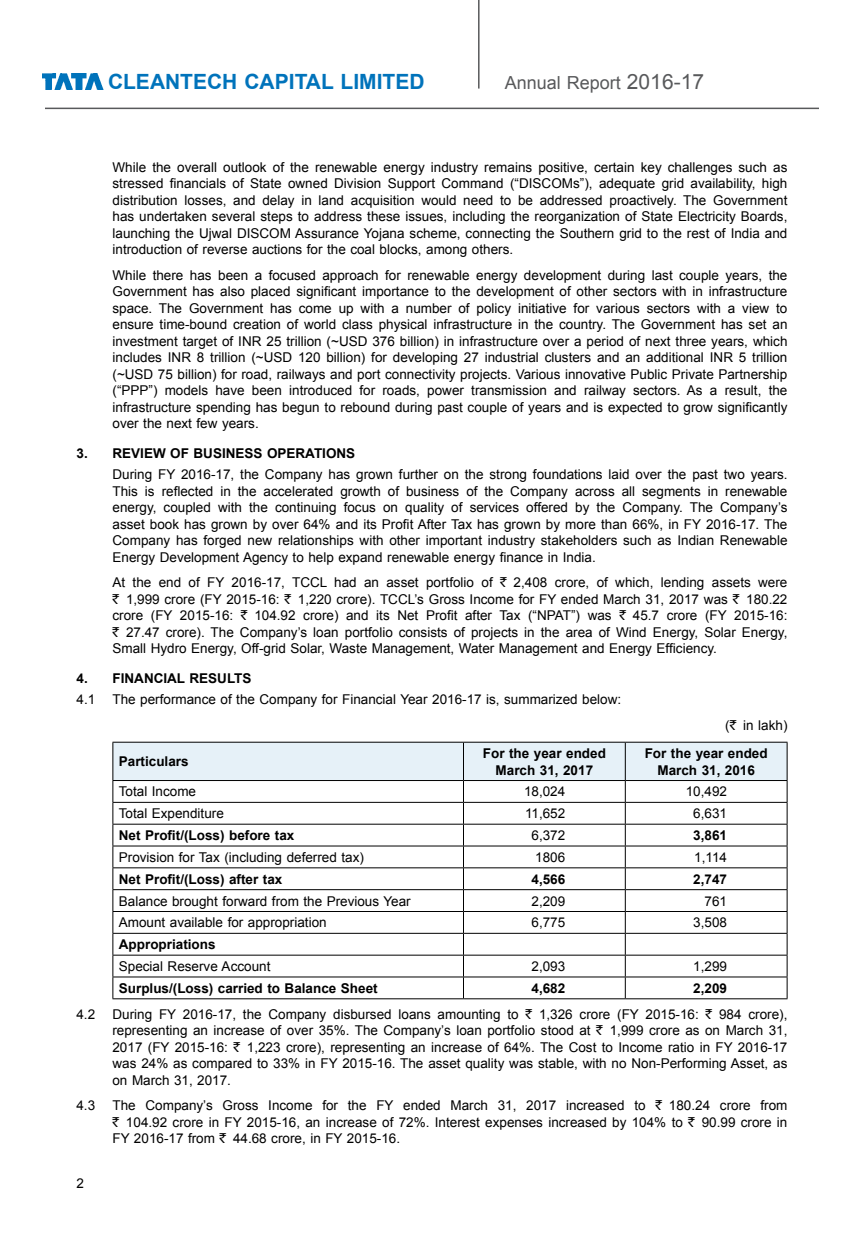
<style>
.page{position:relative;width:864px;height:1242px;background:#fff}
.page>*{position:absolute;margin:0;border:0;box-sizing:border-box;transform-origin:0 0}
.t1{font:700 21px "Arial";color:#0073bb}
.t2{font:18px "Arial";color:#58595b}
.t3{font:13.5px/16.5px "Arial";color:#000;text-align:justify}
.t4{font:700 13.5px/16.5px "Arial";color:#000;text-align:center}
.s1{font-size:21px}
.s2{font-weight:700}
.s3{font-family:"Rupee Foradian"}
.s4{font-weight:400}
</style>
<div class="page">
<hr style="left:478px;top:0;width:2px;height:89px;background:#58595b">
<hr style="left:45px;top:108px;width:774px;height:1px;background:#58595b">
<img style="left:42px;top:74px;width:62px;height:16px">
<svg style="left:112px;top:742px;width:676px;height:256px"></svg>
<hr style="left:112px;top:998px;width:352px;height:1px;background:#000">
<hr style="left:464px;top:998px;width:161px;height:1px;background:#000">
<hr style="left:625px;top:998px;width:163px;height:1px;background:#000">
<h1 class="t1" style="left:108px;top:68px;width:318px">CLEANTECH CAPITAL LIMITED</h1>
<h2 class="t2" style="left:505px;top:70px;width:201px">Annual Report <span class="s1">2016-17</span></h2>
<p class="t3" style="left:113px;top:159px;width:676px">While the overall outlook of the renewable energy industry remains positive, certain key challenges such as stressed financials of State owned Division Support Command (“DISCOMs”), adequate grid availability, high distribution losses, and delay in land acquisition would need to be addressed proactively. The Government has undertaken several steps to address these issues, including the reorganization of State Electricity Boards, launching the Ujwal DISCOM Assurance Yojana scheme, connecting the Southern grid to the rest of India and introduction of reverse auctions for the coal blocks, among others.</p>
<p class="t3" style="left:113px;top:267px;width:677px">While there has been a focused approach for renewable energy development during last couple years, the Government has also placed significant importance to the development of other sectors with in infrastructure space. The Government has come up with a number of policy initiative for various sectors with a view to ensure time-bound creation of world class physical infrastructure in the country. The Government has set an investment target of INR 25 trillion (~USD 376 billion) in infrastructure over a period of next three years, which includes INR 8 trillion (~USD 120 billion) for developing 27 industrial clusters and an additional INR 5 trillion (~USD 75 billion) for road, railways and port connectivity projects. Various innovative Public Private Partnership (“PPP”) models have been introduced for roads, power transmission and railway sectors. As a result, the infrastructure spending has begun to rebound during past couple of years and is expected to grow significantly over the next few years.</p>
<p class="t3" style="left:113px;top:443px;width:677px;line-height:21px;text-indent:-36px"><span class="s2">3. REVIEW OF BUSINESS OPERATIONS<br></span>During FY 2016-17, the Company has grown further on the strong foundations laid over the past two years.</p>
<p class="t3" style="left:113px;top:483px;width:677px">This is reflected in the accelerated growth of business of the Company across all segments in renewable energy, coupled with the continuing focus on quality of services offered by the Company. The Company’s asset book has grown by over 64% and its Profit After Tax has grown by more than 66%, in FY 2016-17. The Company has forged new relationships with other important industry stakeholders such as Indian Renewable Energy Development Agency to help expand renewable energy finance in India.</p>
<p class="t3" style="left:113px;top:574px;width:677px">At the end of FY 2016-17, TCCL had an asset portfolio of <span class="s3">`</span> 2,408 crore, of which, lending assets were <span class="s3">`</span> 1,999 crore (FY 2015-16: <span class="s3">`</span> 1,220 crore). TCCL’s Gross Income for FY ended March 31, 2017 was <span class="s3">`</span> 180.22 crore (FY 2015-16: <span class="s3">`</span> 104.92 crore) and its Net Profit after Tax (“NPAT”) was <span class="s3">`</span> 45.7 crore (FY 2015-16: <span class="s3">`</span> 27.47 crore). The Company’s loan portfolio consists of projects in the area of Wind Energy, Solar Energy, Small Hydro Energy, Off-grid Solar, Waste Management, Water Management and Energy Efficiency.</p>
<p class="t4" style="left:76px;top:668px;width:177px;line-height:21px;text-align:left">4. FINANCIAL RESULTS<br><span class="s4">4.1</span></p>
<p class="t3" style="left:113px;top:691px;width:510px">The performance of the Company for Financial Year 2016-17 is, summarized below:</p>
<p class="t3" style="left:725px;top:717px;width:64px">(<span class="s3">`</span> in lakh)</p>
<p class="t4" style="left:119px;top:754px;width:71px">Particulars</p>
<p class="t4" style="left:483px;top:746px;width:125px">For the year ended<br>March 31, 2017</p>
<p class="t4" style="left:645px;top:746px;width:125px">For the year ended<br>March 31, 2016</p>
<p class="t3" style="left:119px;top:783px;width:79px">Total Income</p>
<p class="t3" style="left:524px;top:783px;width:43px">18,024</p>
<p class="t3" style="left:686px;top:783px;width:43px">10,492</p>
<p class="t3" style="left:119px;top:805px;width:107px">Total Expenditure</p>
<p class="t3" style="left:525px;top:805px;width:42px">11,652</p>
<p class="t3" style="left:693px;top:805px;width:35px">6,631</p>
<p class="t4" style="left:119px;top:827px;width:177px">Net Profit/(Loss) before tax</p>
<p class="t3" style="left:532px;top:827px;width:35px">6,372</p>
<p class="t4" style="left:693px;top:827px;width:35px">3,861</p>
<p class="t3" style="left:119px;top:849px;width:247px">Provision for Tax (including deferred tax)</p>
<p class="t3" style="left:535px;top:849px;width:32px">1806</p>
<p class="t3" style="left:694px;top:849px;width:34px">1,114</p>
<p class="t4" style="left:119px;top:871px;width:165px">Net Profit/(Loss) after tax</p>
<p class="t4" style="left:532px;top:871px;width:35px">4,566</p>
<p class="t4" style="left:693px;top:871px;width:35px">2,747</p>
<p class="t3" style="left:119px;top:892px;width:293px">Balance brought forward from the Previous Year</p>
<p class="t3" style="left:532px;top:892px;width:35px">2,209</p>
<p class="t3" style="left:705px;top:892px;width:24px">761</p>
<p class="t3" style="left:119px;top:914px;width:209px">Amount available for appropriation</p>
<p class="t3" style="left:532px;top:914px;width:35px">6,775</p>
<p class="t3" style="left:693px;top:914px;width:35px">3,508</p>
<p class="t3" style="left:119px;top:933px;width:153px;line-height:21.9px"><span class="s2">Appropriations<br></span>Special Reserve Account</p>
<p class="t3" style="left:532px;top:958px;width:35px">2,093</p>
<p class="t3" style="left:693px;top:958px;width:35px">1,299</p>
<p class="t4" style="left:119px;top:980px;width:260px">Surplus/(Loss) carried to Balance Sheet</p>
<p class="t4" style="left:532px;top:980px;width:35px">4,682</p>
<p class="t4" style="left:693px;top:980px;width:35px">2,209</p>
<p class="t3" style="left:76px;top:1006px;width:20px">4.2</p>
<p class="t3" style="left:112px;top:1006px;width:677px">During FY 2016-17, the Company disbursed loans amounting to <span class="s3">`</span> 1,326 crore (FY 2015-16: <span class="s3">`</span> 984 crore), representing an increase of over 35%. The Company’s loan portfolio stood at <span class="s3">`</span> 1,999 crore as on March 31, 2017 (FY 2015-16: <span class="s3">`</span> 1,223 crore), representing an increase of 64%. The Cost to Income ratio in FY 2016-17 was 24% as compared to 33% in FY 2015-16. The asset quality was stable, with no Non-Performing Asset, as on March 31, 2017.</p>
<p class="t3" style="left:76px;top:1097px;width:20px">4.3</p>
<p class="t3" style="left:112px;top:1097px;width:677px">The Company’s Gross Income for the FY ended March 31, 2017 increased to <span class="s3">`</span> 180.24 crore from <span class="s3">`</span> 104.92 crore in FY 2015-16, an increase of 72%. Interest expenses increased by 104% to <span class="s3">`</span> 90.99 crore in FY 2016-17 from <span class="s3">`</span> 44.68 crore, in FY 2015-16.</p>
<p class="t3" style="left:76px;top:1175px;width:9px">2</p>
</div>
